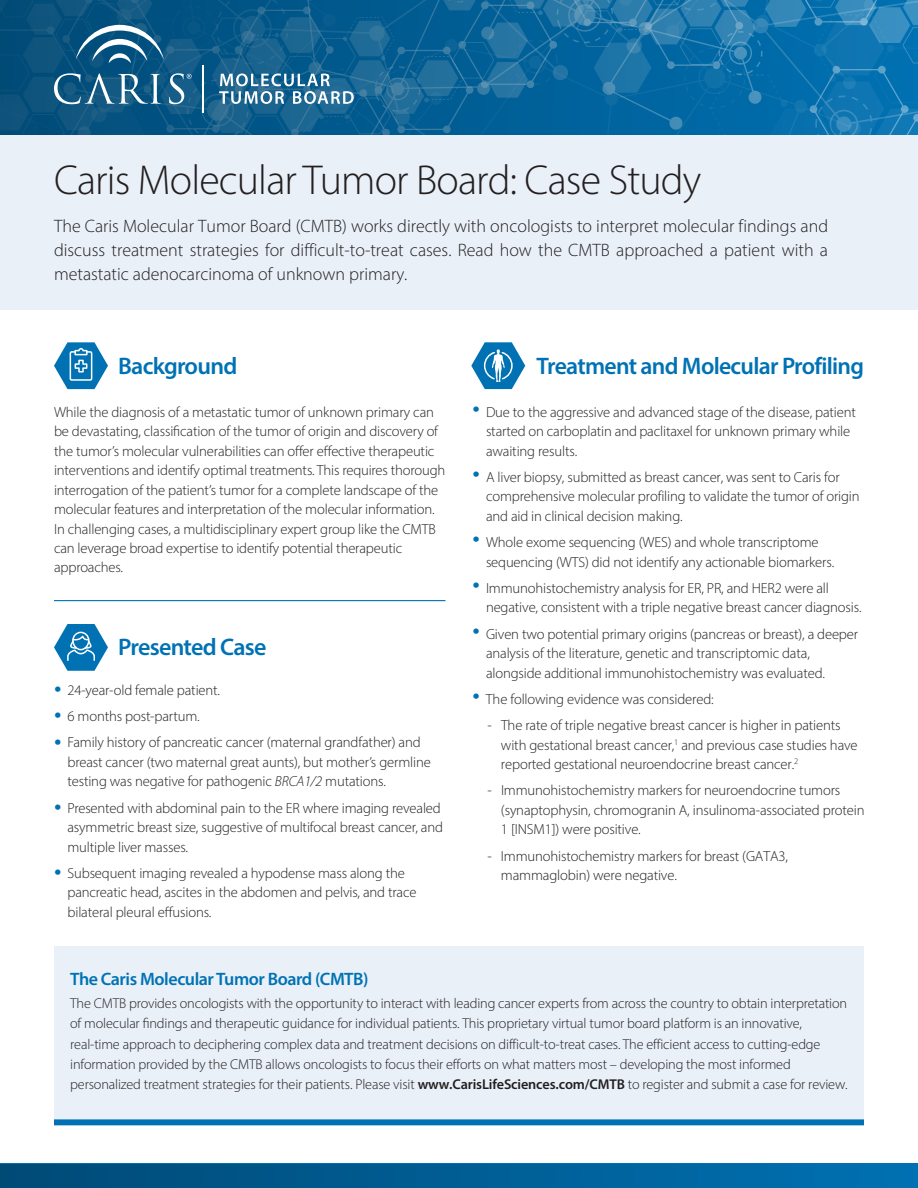
<style>
.page{position:relative;width:918px;height:1188px;background:#fff}
.page>*{position:absolute;margin:0;border:0;box-sizing:border-box;transform-origin:0 0}
.t1{font:300 42px "Myriad Pro";letter-spacing:-.02em;color:#231f20}
.Subhead{font:600 24px "Myriad Pro";letter-spacing:-.03em;color:#0072b4}
.t2{font:300 18px/24px "Myriad Pro";color:#231f20;text-align:justify}
.Indent_1{font:600 18px "Myriad Pro";letter-spacing:-.025em;color:#0072b4}
.Body{font:300 14.7px/19.5px "Myriad Pro";letter-spacing:-.01em;color:#231f20}
.Indent_1-2{font:300 14.25px/20.2px "Myriad Pro";letter-spacing:-.01em;color:#231f20}
.s1{font-size:30px;color:#0072b4}
.s2{font-style:italic}
.s3{font-weight:600}
</style>
<div class="page">
<div style="left:0;top:135px;width:918px;height:175px;background:#e9f0f8"></div>
<div style="left:0;top:1164px;width:918px;height:24px;background:linear-gradient(to right,#004a76,#0071b2)"></div>
<hr style="left:54px;top:600px;width:392px;height:1px;background:#0072b4">
<svg style="left:54px;top:342px;width:54px;height:47px"></svg>
<svg style="left:54px;top:624px;width:54px;height:47px"></svg>
<svg style="left:0;top:0;width:918px;height:135px;background:#14699b"></svg>
<hr style="left:202px;top:65px;width:2px;height:47px;background:#fff">
<div style="left:54px;top:946px;width:810px;height:173px;background:#e9f0f8"></div>
<div style="left:54px;top:1119px;width:810px;height:6px;background:#0072b4"></div>
<svg style="left:471px;top:342px;width:54px;height:47px"></svg>
<p class="t1" style="left:54px;top:155px;width:649px">Caris Molecular Tumor Board: Case Study</p>
<p class="t2" style="left:54px;top:213px;width:776px">The Caris Molecular Tumor Board (CMTB) works directly with oncologists to interpret molecular findings and discuss treatment strategies for difficult-to-treat cases. Read how the CMTB approached a patient with a metastatic adenocarcinoma of unknown primary.</p>
<p class="Subhead" style="left:118px;top:350px;width:121px">Background</p>
<p class="Body" style="left:54px;top:402px;width:393px">While the diagnosis of a metastatic tumor of unknown primary can be devastating, classification of the tumor of origin and discovery of the tumor’s molecular vulnerabilities can offer effective therapeutic interventions and identify optimal treatments. This requires thorough interrogation of the patient’s tumor for a complete landscape of the molecular features and interpretation of the molecular information.<br>In challenging cases, a multidisciplinary expert group like the CMTB can leverage broad expertise to identify potential therapeutic approaches.</p>
<p class="Subhead" style="left:118px;top:632px;width:150px">Presented Case</p>
<p class="Body" style="left:54px;top:680px;width:168px"><span class="s1">•</span> 24-year-old female patient.</p>
<p class="Body" style="left:54px;top:706px;width:147px"><span class="s1">•</span> 6 months post-partum.</p>
<p class="Body" style="left:68px;top:733px;width:365px;text-indent:-14px"><span class="s1">•</span> Family history of pancreatic cancer (maternal grandfather) and breast cancer (two maternal great aunts), but mother’s germline testing was negative for pathogenic <span class="s2">BRCA1/2</span> mutations.</p>
<p class="Body" style="left:68px;top:798px;width:377px;text-indent:-14px"><span class="s1">•</span> Presented with abdominal pain to the ER where imaging revealed asymmetric breast size, suggestive of multifocal breast cancer, and multiple liver masses.</p>
<p class="Body" style="left:68px;top:863px;width:351px;text-indent:-14px"><span class="s1">•</span> Subsequent imaging revealed a hypodense mass along the pancreatic head, ascites in the abdomen and pelvis, and trace bilateral pleural effusions.</p>
<p class="Subhead" style="left:537px;top:351px;width:329px">Treatment and Molecular Profiling</p>
<p class="Body" style="left:486px;top:402px;width:372px;text-indent:-14px"><span class="s1">•</span> Due to the aggressive and advanced stage of the disease, patient started on carboplatin and paclitaxel for unknown primary while awaiting results.</p>
<p class="Body" style="left:486px;top:467px;width:375px;text-indent:-14px"><span class="s1">•</span> A liver biopsy, submitted as breast cancer, was sent to Caris for comprehensive molecular profiling to validate the tumor of origin and aid in clinical decision making.</p>
<p class="Body" style="left:486px;top:532px;width:350px;text-indent:-14px"><span class="s1">•</span> Whole exome sequencing (WES) and whole transcriptome sequencing (WTS) did not identify any actionable biomarkers.</p>
<p class="Body" style="left:486px;top:578px;width:377px;text-indent:-14px"><span class="s1">•</span> Immunohistochemistry analysis for ER, PR, and HER2 were all negative, consistent with a triple negative breast cancer diagnosis.</p>
<p class="Body" style="left:486px;top:624px;width:374px;text-indent:-14px"><span class="s1">•</span> Given two potential primary origins (pancreas or breast), a deeper analysis of the literature, genetic and transcriptomic data, alongside additional immunohistochemistry was evaluated.</p>
<p class="Body" style="left:472px;top:689px;width:243px"><span class="s1">•</span> The following evidence was considered:</p>
<p class="Body" style="left:501px;top:715px;width:358px;text-indent:-13px">- The rate of triple negative breast cancer is higher in patients with gestational breast cancer,<sup>1</sup> and previous case studies have reported gestational neuroendocrine breast cancer.<sup>2</sup></p>
<p class="Body" style="left:501px;top:781px;width:365px;text-indent:-13px">- Immunohistochemistry markers for neuroendocrine tumors (synaptophysin, chromogranin A, insulinoma-associated protein<br>1 [INSM1]) were positive.</p>
<p class="Body" style="left:501px;top:846px;width:289px;text-indent:-13px">- Immunohistochemistry markers for breast (GATA3, mammaglobin) were negative.</p>
<p class="Indent_1" style="left:70px;top:968px;width:300px">The Caris Molecular Tumor Board (CMTB)</p>
<p class="Indent_1-2" style="left:70px;top:993px;width:779px">The CMTB provides oncologists with the opportunity to interact with leading cancer experts from across the country to obtain interpretation of molecular findings and therapeutic guidance for individual patients. This proprietary virtual tumor board platform is an innovative, real-time approach to deciphering complex data and treatment decisions on difficult-to-treat cases. The efficient access to cutting-edge information provided by the CMTB allows oncologists to focus their efforts on what matters most – developing the most informed personalized treatment strategies for their patients. Please visit <span class="s3">www.CarisLifeSciences.com/CMTB</span> to register and submit a case for review.</p>
</div>
